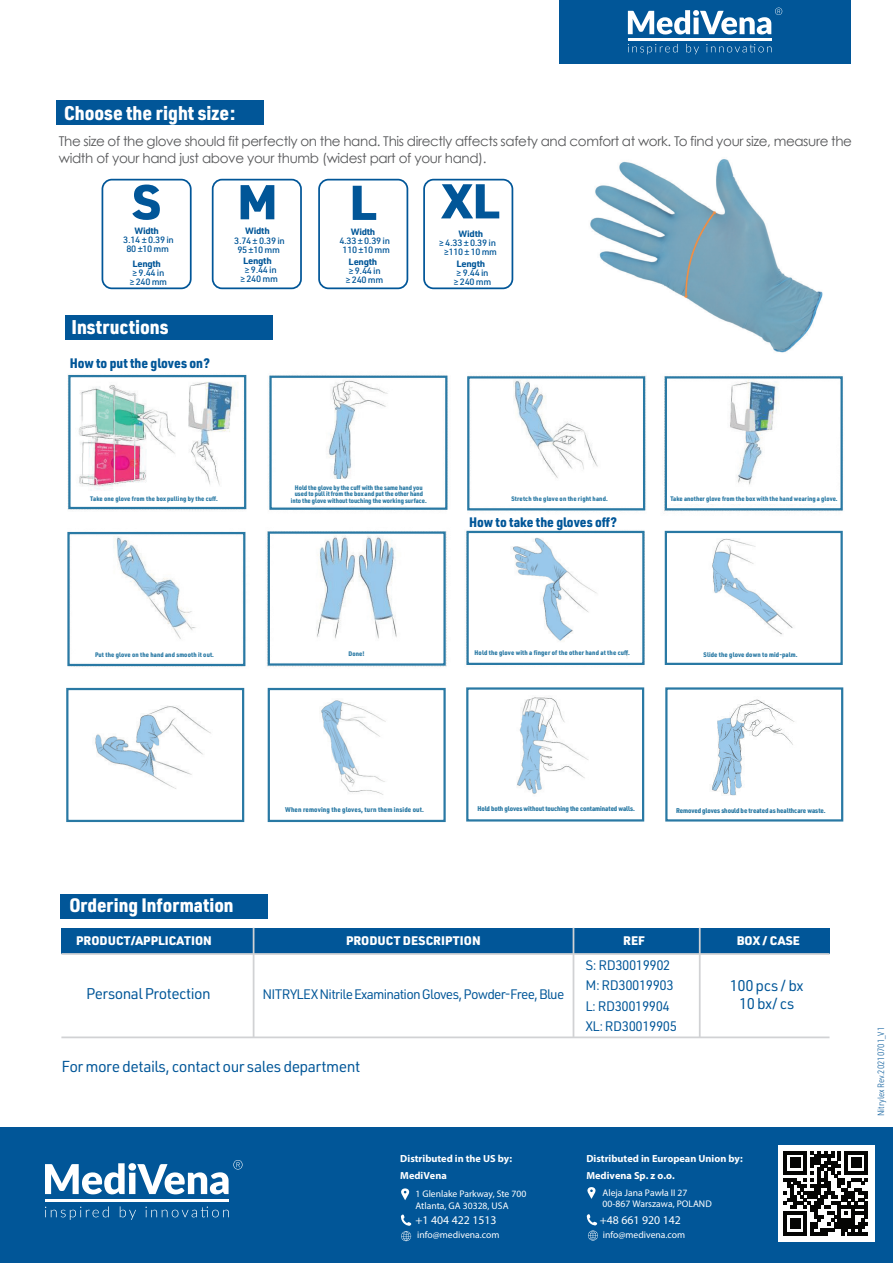
<style>
.page{position:relative;width:893px;height:1263px;background:#fff}
.page>*{position:absolute;margin:0;border:0;box-sizing:border-box;transform-origin:0 0}
.t1{font:900 47.85px "URWDIN";color:#015698;scale:1.05 1}
.t2{font:900 19.5px "URWDIN Semi Cond";color:#fff}
.t3{font:900 19.05px "URWDIN Semi Cond";color:#fff}
.t4{font:15.6px "URWDIN";letter-spacing:-.035em;color:#015698}
.t5{font:15.3px/18.6px "URWDIN";letter-spacing:-.035em;color:#015698;text-align:center}
.t6{font:13.5px/16.5px "Century Gothic";letter-spacing:-.025em;color:#57585a}
.t7{font:13.5px "URWDIN";letter-spacing:-.055em;color:#015698}
.t8{font:13.5px/20.2px "URWDIN";letter-spacing:-.035em;color:#015698}
.t9{font:900 13.5px "URWDIN Semi Cond";color:#015698}
.t10{font:900 12.15px "URWDIN";color:#fff}
.t11{font:11.85px "Myriad Pro";color:#fff}
.t12{font:700 10.35px/16.2px "Myriad Pro";color:#fff}
.t13{font:9.6px/11.6px "Myriad Pro";color:#fff}
.t14{font:500 9px/9px "URWDIN";letter-spacing:-.03em;color:#015698;text-align:center;scale:1.05 1}
.t15{font:700 9px "URWDIN";letter-spacing:-.03em;color:#015698;scale:1.05 1}
.t16{font:300 9px "URWDIN Semi Cond";color:#015698}
.t17{font:900 6.75px "URWDIN Semi Cond";letter-spacing:-.005em;color:#2979a4}
.t18{font:900 6.75px "URWDIN Semi Cond";letter-spacing:.015em;color:#2979a4}
.t19{font:900 6.6px "URWDIN Semi Cond";letter-spacing:.015em;color:#2979a4}
.t20{font:900 6.45px/6.8px "URWDIN Semi Cond";letter-spacing:.005em;color:#2979a4;text-align:center}
</style>
<div class="page">
<img style="left:466px;top:530px;width:179px;height:135px">
<div style="left:472px;top:647px;width:154px;height:13px;background:#fff"></div>
<img style="left:664px;top:376px;width:179px;height:136px">
<img style="left:590px;top:159px;width:233px;height:194px">
<img style="left:268px;top:375px;width:180px;height:135px">
<img style="left:67px;top:374px;width:180px;height:137px">
<img style="left:467px;top:375px;width:179px;height:136px">
<img style="left:67px;top:531px;width:179px;height:136px">
<img style="left:267px;top:531px;width:180px;height:136px">
<div style="left:73px;top:491px;width:169px;height:14px;background:#fff"></div>
<div style="left:272px;top:480px;width:169px;height:26px;background:#fff"></div>
<div style="left:472px;top:492px;width:169px;height:13px;background:#fff"></div>
<div style="left:272px;top:647px;width:169px;height:13px;background:#fff"></div>
<div style="left:79px;top:648px;width:152px;height:13px;background:#fff"></div>
<div style="left:68px;top:375px;width:178px;height:134px;border:2px solid #2979a4"></div>
<div style="left:269px;top:376px;width:178px;height:134px;border:2px solid #2979a4"></div>
<div style="left:467px;top:376px;width:178px;height:134px;border:2px solid #2979a4"></div>
<div style="left:268px;top:531px;width:178px;height:135px;border:2px solid #2979a4"></div>
<div style="left:67px;top:532px;width:178px;height:134px;border:2px solid #2979a4"></div>
<div style="left:559px;top:0;width:292px;height:63px;background:#015698"></div>
<hr style="left:628px;top:38px;width:144px;height:3px;background:#fff">
<svg style="left:628px;top:44px;width:50px;height:10px"></svg>
<svg style="left:686px;top:44px;width:13px;height:10px"></svg>
<svg style="left:706px;top:44px;width:66px;height:8px"></svg>
<svg style="left:628px;top:8px;width:154px;height:26px"></svg>
<div style="left:102px;top:179px;width:90px;height:110px;border:2px solid #015698;border-radius:9px"></div>
<div style="left:318px;top:179px;width:90px;height:110px;border:2px solid #015698;border-radius:9px"></div>
<div style="left:423px;top:179px;width:90px;height:110px;border:2px solid #015698;border-radius:9px"></div>
<div style="left:212px;top:179px;width:90px;height:110px;border:2px solid #015698;border-radius:9px"></div>
<div style="left:665px;top:376px;width:178px;height:134px;border:2px solid #2979a4"></div>
<div style="left:667px;top:490px;width:171px;height:13px;background:#fff"></div>
<div style="left:466px;top:531px;width:178px;height:134px;border:2px solid #2979a4"></div>
<div style="left:665px;top:531px;width:178px;height:134px;border:2px solid #2979a4"></div>
<img style="left:712px;top:539px;width:81px;height:96px">
<div style="left:66px;top:688px;width:178px;height:134px;border:2px solid #2979a4"></div>
<div style="left:268px;top:688px;width:178px;height:134px;border:2px solid #2979a4"></div>
<img style="left:95px;top:705px;width:116px;height:84px">
<div style="left:466px;top:687px;width:178px;height:134px;border:2px solid #2979a4"></div>
<div style="left:665px;top:687px;width:178px;height:134px;border:2px solid #2979a4"></div>
<img style="left:321px;top:700px;width:65px;height:95px">
<img style="left:517px;top:697px;width:72px;height:97px">
<img style="left:712px;top:699px;width:83px;height:97px">
<div style="left:61px;top:928px;width:768px;height:26px;background:#015698"></div>
<hr style="left:61px;top:1036px;width:768px;height:2px;background:#d1d2d4">
<hr style="left:61px;top:953px;width:768px;height:2px;background:#d1d2d4">
<hr style="left:699px;top:928px;width:2px;height:109px;background:#d1d2d4">
<hr style="left:573px;top:928px;width:1px;height:109px;background:#d1d2d4">
<hr style="left:253px;top:928px;width:1px;height:109px;background:#d1d2d4">
<div style="left:0;top:1128px;width:893px;height:135px;background:#015698"></div>
<hr style="left:45px;top:1199px;width:184px;height:3px;background:#fff">
<svg style="left:45px;top:1206px;width:64px;height:14px"></svg>
<svg style="left:120px;top:1206px;width:16px;height:14px"></svg>
<svg style="left:145px;top:1206px;width:84px;height:11px"></svg>
<svg style="left:45px;top:1160px;width:198px;height:34px"></svg>
<div style="left:778px;top:1145px;width:96px;height:97px;background:#fff"></div>
<svg style="left:783px;top:1151px;width:85px;height:84px"></svg>
<svg style="left:401px;top:1214px;width:10px;height:27px"></svg>
<svg style="left:587px;top:1187px;width:8px;height:12px"></svg>
<svg style="left:587px;top:1214px;width:11px;height:26px"></svg>
<div style="left:56px;top:100px;width:208px;height:25px;background:#015698"></div>
<div style="left:65px;top:316px;width:208px;height:24px;background:#015698"></div>
<div style="left:60px;top:894px;width:208px;height:24px;background:#015698"></div>
<svg style="left:401px;top:1188px;width:8px;height:12px"></svg>
<h2 class="t2" style="left:64px;top:100px;width:172px">Choose the right size:</h2>
<h3 class="t6" style="left:59px;top:133px;width:795px">The size of the glove should fit perfectly on the hand. This directly affects safety and comfort at work. To find your size, measure the width of your hand just above your thumb (widest part of your hand).</h3>
<h1 class="t1" style="left:132px;top:169px;width:29px">S</h1>
<h3 class="t15" style="left:134px;top:225px;width:25px">Width</h3>
<h3 class="t14" style="left:123px;top:235px;width:50px">3.14 ± 0.39 in<br>80 ±10 mm</h3>
<h3 class="t15" style="left:132px;top:258px;width:29px">Length</h3>
<h3 class="t14" style="left:129px;top:268px;width:38px">≥ 9.44 in ≥ 240 mm</h3>
<h2 class="t2" style="left:71px;top:314px;width:99px">Instructions</h2>
<h3 class="t9" style="left:70px;top:354px;width:142px">How to put the gloves on?</h3>
<h1 class="t1" style="left:237px;top:169px;width:41px">M</h1>
<h3 class="t15" style="left:245px;top:225px;width:25px">Width</h3>
<h3 class="t15" style="left:243px;top:255px;width:29px">Length</h3>
<h3 class="t14" style="left:240px;top:265px;width:38px">≥ 9.44 in ≥ 240 mm</h3>
<h1 class="t1" style="left:349px;top:169px;width:28px">L</h1>
<h3 class="t15" style="left:351px;top:226px;width:25px">Width</h3>
<h3 class="t15" style="left:349px;top:255px;width:29px">Length</h3>
<h3 class="t14" style="left:346px;top:266px;width:38px">≥ 9.44 in ≥ 240 mm</h3>
<h3 class="t14" style="left:234px;top:236px;width:50px">3.74 ± 0.39 in<br>95 ±10 mm</h3>
<h3 class="t14" style="left:339px;top:236px;width:50px">4.33 ± 0.39 in<br>110±10 mm</h3>
<h1 class="t1" style="left:442px;top:168px;width:57px">XL</h1>
<h3 class="t15" style="left:459px;top:228px;width:25px">Width</h3>
<h3 class="t14" style="left:439px;top:238px;width:57px">≥ 4.33 ± 0.39 in ≥110± 10 mm</h3>
<h3 class="t15" style="left:457px;top:258px;width:29px">Length</h3>
<h3 class="t14" style="left:453px;top:268px;width:38px">≥ 9.44 in ≥ 240 mm</h3>
<p class="t20" style="left:90px;top:495px;width:129px">Take one glove from the box pulling by the cuff.</p>
<p class="t20" style="left:291px;top:484px;width:137px">Hold the glove by the cuff with the same hand you used to pull it from the box and put the other hand into the glove without touching the working surface.</p>
<p class="t20" style="left:511px;top:495px;width:98px">Stretch the glove on the right hand.</p>
<h3 class="t9" style="left:469px;top:513px;width:149px">How to take the gloves off?</h3>
<p class="t20" style="left:670px;top:495px;width:169px">Take another glove from the box with the hand wearing a glove.</p>
<p class="t20" style="left:95px;top:651px;width:120px">Put the glove on the hand and smooth it out.</p>
<p class="t20" style="left:348px;top:650px;width:17px">Done!</p>
<p class="t19" style="left:475px;top:648px;width:157px">Hold the glove with a finger of the other hand at the cuff.</p>
<p class="t19" style="left:703px;top:650px;width:95px">Slide the glove down to mid-palm.</p>
<h3 class="t3" style="left:69px;top:891px;width:166px">Ordering Information</h3>
<p class="t18" style="left:285px;top:805px;width:140px">When removing the gloves, turn them inside out.</p>
<p class="t17" style="left:477px;top:804px;width:159px">Hold both gloves without touching the contaminated walls.</p>
<p class="t17" style="left:676px;top:806px;width:151px">Removed gloves should be treated as healthcare waste.</p>
<h3 class="t10" style="left:76px;top:932px;width:137px">PRODUCT/APPLICATION</h3>
<h3 class="t10" style="left:346px;top:932px;width:136px">PRODUCT DESCRIPTION</h3>
<h3 class="t10" style="left:623px;top:932px;width:23px">REF</h3>
<h3 class="t5" style="left:86px;top:984px;width:126px">Personal Protection</h3>
<h3 class="t7" style="left:263px;top:985px;width:303px">NITRYLEXNitrileExaminationGloves,Powder-Free,Blue</h3>
<h3 class="t4" style="left:61px;top:1056px;width:300px">For more details, contact our sales department</h3>
<h3 class="t8" style="left:585px;top:955px;width:93px">S: RD30019902<br>M: RD30019903<br>L: RD30019904<br>XL: RD30019905</h3>
<h3 class="t10" style="left:737px;top:932px;width:65px">BOX / CASE</h3>
<h3 class="t5" style="left:730px;top:975px;width:75px">100pcs /bx<br>10bx/ cs</h3>
<h3 class="t12" style="left:400px;top:1150px;width:113px">Distributed in the US by:<br>MediVena</h3>
<h3 class="t13" style="left:415px;top:1188px;width:112px">1 Glenlake Parkway, Ste 700<br>Atlanta, GA 30328, USA</h3>
<h3 class="t11" style="left:415px;top:1213px;width:83px">+1 404 422 1513</h3>
<h3 class="t13" style="left:417px;top:1228px;width:84px">info@medivena.com</h3>
<h3 class="t12" style="left:586px;top:1150px;width:158px">Distributed in European Union by:<br>Medivena Sp. z o.o.</h3>
<h3 class="t13" style="left:603px;top:1187px;width:111px">Aleja Jana Pawła II 27<br>00-867 Warszawa, POLAND</h3>
<h3 class="t13" style="left:603px;top:1229px;width:84px">info@medivena.com</h3>
<h3 class="t11" style="left:600px;top:1213px;width:83px">+48 661 920 142</h3>
<h3 class="t16" style="left:875px;top:1116px;width:91px;rotate:-90deg">Nitrylex Rev.20210701_V1</h3>
</div>
